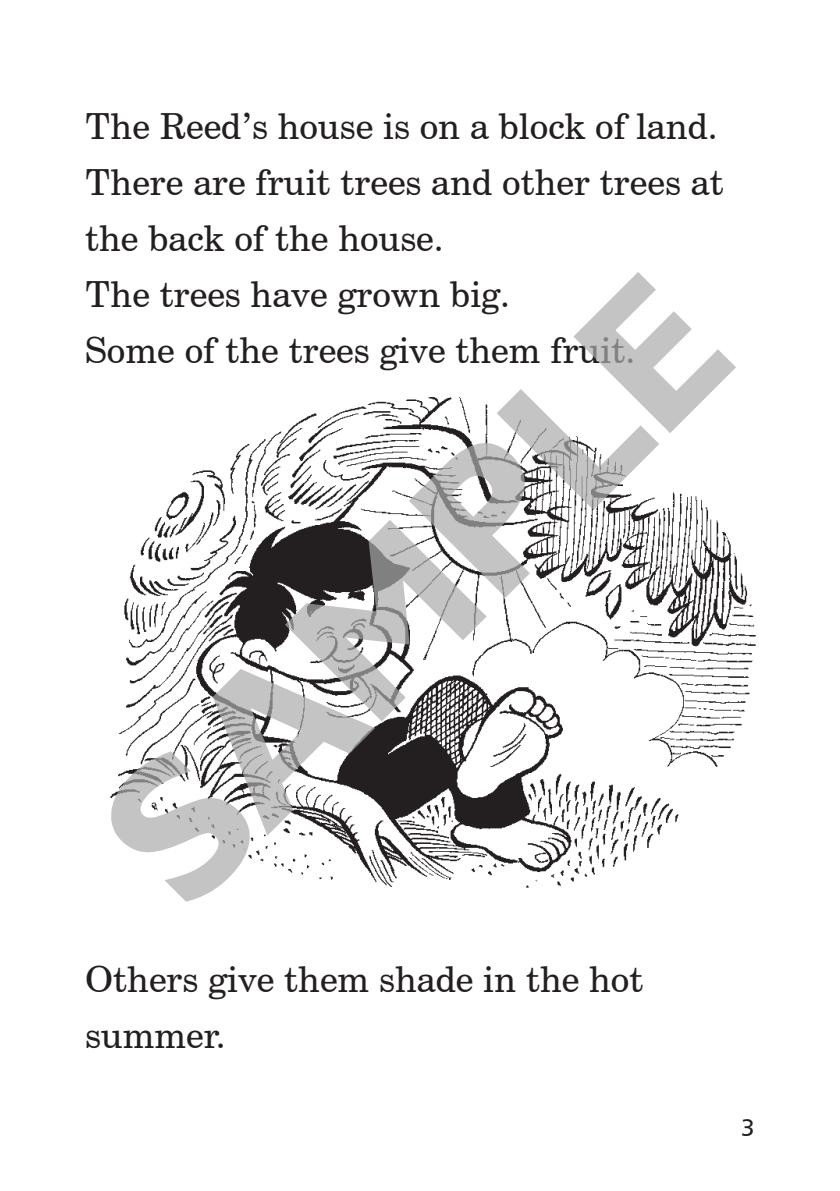
<style>
.page{position:relative;width:840px;height:1191px;background:#fff}
.page>*{position:absolute;margin:0;border:0;box-sizing:border-box;transform-origin:0 0}
.t1{font:700 200px "Humanst 521 BT";color:rgb(171 171 171/.7)}
.text{font:36px/56px "Century Schoolbook BT";color:#231f20}
.t2{font:24px "Humanist 777 BT Roman B";color:#231f20}
</style>
<div class="page">
<img style="left:111px;top:397px;width:643px;height:490px">
<p class="text" style="left:85px;top:97px;width:639px">The Reed’s house is on a block of land.<br>There are fruit trees and other trees at the back of the house.<br>The trees have grown big.<br>Some of the trees give them fruit.</p>
<h1 class="t1" style="left:49px;top:781px;width:787px;rotate:-45deg">SAMPLE</h1>
<p class="text" style="left:85px;top:950px;width:559px">Others give them shade in the hot summer.</p>
<p class="t2" style="left:740px;top:1112px;width:15px">3</p>
</div>
